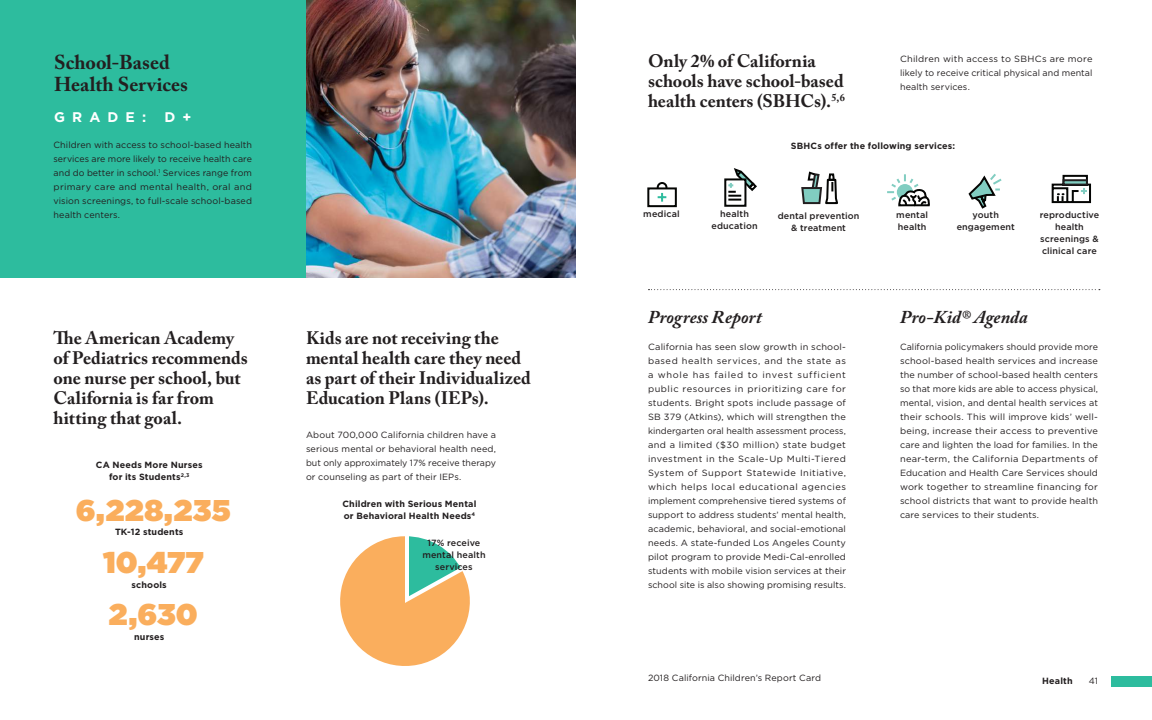
<style>
.page{position:relative;width:1152px;height:720px;background:#fff}
.page>*{position:absolute;margin:0;border:0;box-sizing:border-box;transform-origin:0 0}
.t1{font:900 30px/52.4px "Gotham";letter-spacing:.005em;color:#faae5d}
.t2{font:700 20px/22px "Adobe Caslon Pro";color:#231f20}
.t3{font:700 18px/20px "Adobe Caslon Pro";color:#231f20}
.t4{font:italic 700 18px "Adobe Caslon Pro";letter-spacing:.005em;color:#231f20}
.t5{font:700 14px "Gotham";letter-spacing:.51em;color:#fff}
.t6{font:9px/14px "Gotham";letter-spacing:.01em;color:#231f20;text-align:justify}
.t7{font:700 9px/12px "Gotham";letter-spacing:.015em;color:#231f20}
.t8{font:500 9px/12px "Gotham";letter-spacing:.015em;color:#231f20;text-align:center}
</style>
<div class="page">
<div style="left:0;top:0;width:306px;height:278px;background:#2dbc9e"></div>
<img style="left:306px;top:0;width:270px;height:278px">
<svg style="left:340px;top:536px;width:130px;height:130px"></svg>
<svg style="left:887px;top:174px;width:43px;height:33px"></svg>
<svg style="left:1051px;top:174px;width:40px;height:30px"></svg>
<svg style="left:968px;top:173px;width:34px;height:36px"></svg>
<div style="left:1112px;top:677px;width:40px;height:10px;background:#2dbc9e"></div>
<svg style="left:648px;top:289px;width:452px;height:1px"></svg>
<div style="left:647px;top:187px;width:30px;height:20px;background:#fff;border:2px solid #040503"></div>
<svg style="left:801px;top:171px;width:37px;height:34px"></svg>
<svg style="left:656px;top:168px;width:101px;height:40px"></svg>
<h2 class="t2" style="left:54px;top:51px;width:136px">School-Based<br>Health Services</h2>
<h3 class="t5" style="left:54px;top:109px;width:94px">GRADE:</h3>
<h3 class="t5" style="left:165px;top:109px;width:28px">D +</h3>
<p class="t6" style="left:54px;top:138px;width:200px">Children with access to school-based health services are more likely to receive health care and do better in school.<sup>1</sup> Services range from primary care and mental health, oral and vision screenings, to full-scale school-based health centers.</p>
<h3 class="t3" style="left:54px;top:328px;width:196px">The American Academy of Pediatrics recommends one nurse per school, but<br>California is far from hitting that goal.</h3>
<p class="t7" style="left:96px;top:459px;width:108px;text-align:center">CA Needs More Nurses for its Students<sup>2,3</sup></p>
<h3 class="t3" style="left:306px;top:328px;width:227px">Kids are not receiving the mental health care they need as part of their Individualized<br>Education Plans (IEPs).</h3>
<p class="t6" style="left:306px;top:428px;width:192px">About 700,000 California children have a serious mental or behavioral health need, but only approximately 17% receive therapy or counseling as part of their IEPs.</p>
<h1 class="t1" style="left:76px;top:483px;width:156px">6,228,235</h1>
<p class="t7" style="left:343px;top:498px;width:135px">Children with Serious Mental or Behavioral Health Needs<sup>4</sup></p>
<p class="t8" style="left:422px;top:537px;width:65px">17% receive mental health services</p>
<p class="t7" style="left:115px;top:526px;width:70px">TK-12 students</p>
<h1 class="t1" style="left:103px;top:535px;width:102px">10,477<br>2,630</h1>
<p class="t7" style="left:132px;top:578px;width:37px">schools</p>
<p class="t7" style="left:134px;top:631px;width:32px">nurses</p>
<h3 class="t3" style="left:648px;top:51px;width:199px">Only 2% of California schools have school-based health centers (SBHCs).<sup>5,6</sup></h3>
<p class="t6" style="left:900px;top:51px;width:194px">Children with access to SBHCs are more likely to receive critical physical and mental health services.</p>
<p class="t7" style="left:791px;top:139px;width:166px">SBHCs offer the following services:</p>
<p class="t8" style="left:643px;top:208px;width:38px">medical</p>
<p class="t8" style="left:711px;top:208px;width:48px">health education</p>
<p class="t8" style="left:778px;top:209px;width:83px">dental prevention &amp; treatment</p>
<p class="t8" style="left:896px;top:208px;width:33px;text-align:left">mental health</p>
<p class="t8" style="left:1040px;top:208px;width:61px">reproductive health screenings &amp; clinical care</p>
<p class="t8" style="left:957px;top:209px;width:60px">youth engagement</p>
<h3 class="t4" style="left:648px;top:307px;width:115px">Progress Report</h3>
<h3 class="t4" style="left:900px;top:307px;width:129px">Pro-Kid® Agenda</h3>
<p class="t6" style="left:648px;top:340px;width:200px">California has seen slow growth in school&shy;based health services, and the state as a whole has failed to invest sufficient public resources in prioritizing care for students. Bright spots include passage of SB 379 (Atkins), which will strengthen the kindergarten oral health assessment process, and a limited ($30 million) state budget investment in the Scale-Up Multi-Tiered System of Support Statewide Initiative, which helps local educational agencies implement comprehensive tiered systems of support to address students’ mental health, academic, behavioral, and social-emotional needs. A state-funded Los Angeles County pilot program to provide Medi-Cal-enrolled students with mobile vision services at their school site is also showing promising results.</p>
<p class="t6" style="left:900px;top:340px;width:200px">California policymakers should provide more school-based health services and increase the number of school-based health centers so that more kids are able to access physical, mental, vision, and dental health services at their schools. This will improve kids’ well&shy;being, increase their access to preventive care and lighten the load for families. In the near-term, the California Departments of Education and Health Care Services should work together to streamline financing for school districts that want to provide health care services to their students.</p>
<p class="t6" style="left:648px;top:671px;width:175px">2018 California Children’s Report Card</p>
<p class="t7" style="left:1042px;top:675px;width:32px">Health</p>
<p class="t6" style="left:1089px;top:674px;width:11px">41</p>
</div>
